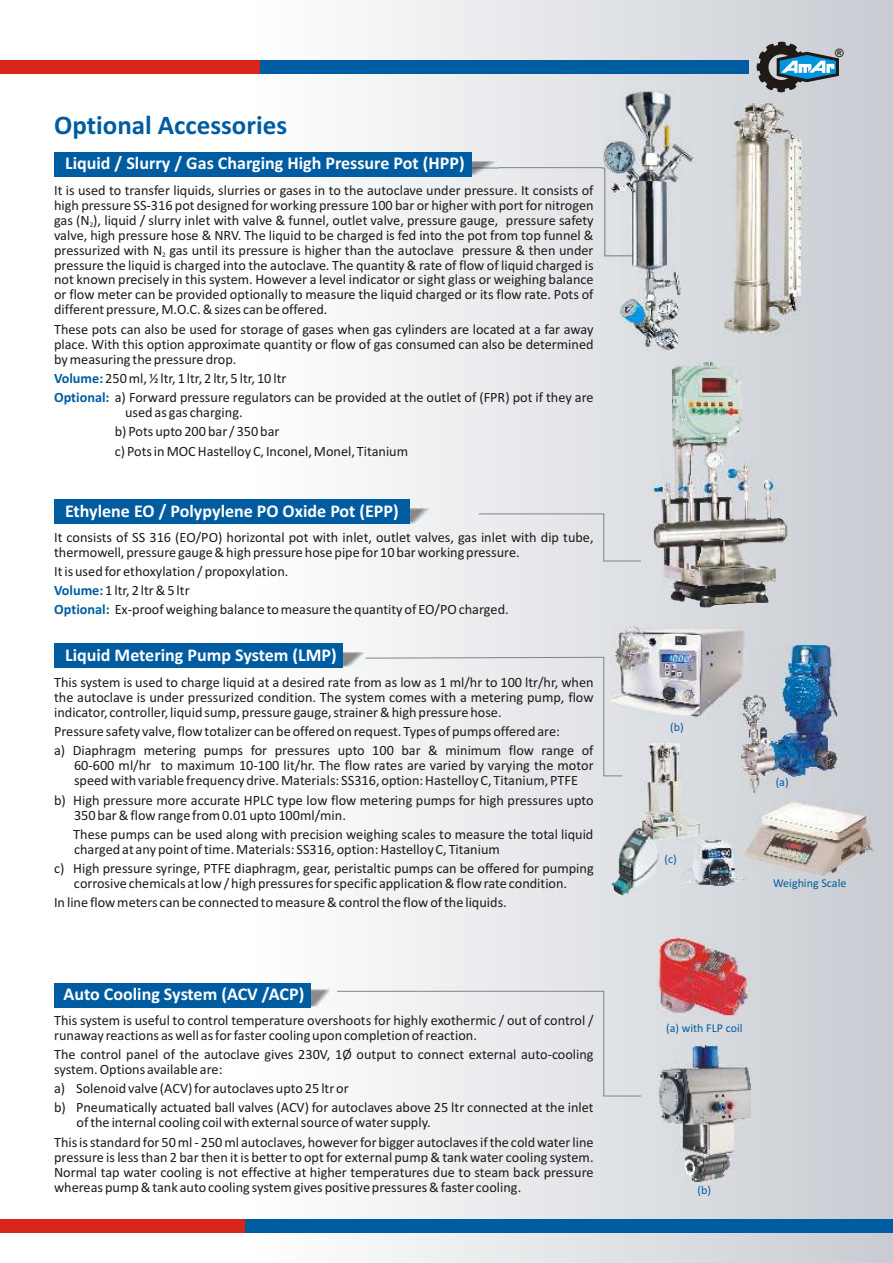
<style>
.page{position:relative;width:893px;height:1263px;background:#fff}
.page>*{position:absolute;margin:0;border:0;box-sizing:border-box;transform-origin:0 0}
.t1{font:700 27px "Calibri";color:#005ca1}
.t2{font:700 18px "Calibri";color:#fff}
.t3{font:14.25px/15px "Calibri";color:#1f1a17}
.t4{font:12px "Calibri";color:#005ca1}
.t5{font:700 11.55px "Arial";color:#1f1a17}
.t6{font:7.2px "Calibri";color:#1f1a17}
.s1{font-weight:700;color:#005ca1}
</style>
<div class="page">
<div style="left:0;top:0;width:893px;height:1263px;background:linear-gradient(to right,#fff,#cbcfd5)"></div>
<svg style="left:756px;top:41px;width:84px;height:52px;background:#79909d"></svg>
<div style="left:257px;top:60px;width:491px;height:14px;background:#005ca1"></div>
<div style="left:0;top:60px;width:260px;height:14px;background:#d9261c"></div>
<div style="left:242px;top:1219px;width:651px;height:13px;background:#005ca1"></div>
<div style="left:0;top:1219px;width:245px;height:13px;background:#d9261c"></div>
<img style="left:409px;top:508px;width:21px;height:16px">
<div style="left:54px;top:499px;width:355px;height:25px;background:#005ca1"></div>
<img style="left:343px;top:651px;width:24px;height:17px">
<div style="left:54px;top:643px;width:289px;height:25px;background:#005ca1"></div>
<img style="left:311px;top:989px;width:20px;height:19px">
<div style="left:54px;top:983px;width:257px;height:25px;background:#005ca1"></div>
<div style="left:461px;top:167px;width:141px;height:90px;background:#e6e8eb"></div>
<img style="left:472px;top:160px;width:26px;height:17px">
<div style="left:54px;top:152px;width:418px;height:25px;background:#005ca1"></div>
<div style="left:478px;top:513px;width:164px;height:49px;background:#e4e6e9"></div>
<svg style="left:365px;top:656px;width:258px;height:121px"></svg>
<svg style="left:336px;top:990px;width:306px;height:107px"></svg>
<img style="left:657px;top:936px;width:94px;height:79px">
<img style="left:657px;top:1045px;width:93px;height:136px">
<img style="left:746px;top:801px;width:127px;height:74px">
<img style="left:740px;top:645px;width:97px;height:148px">
<img style="left:612px;top:827px;width:46px;height:68px">
<img style="left:640px;top:743px;width:62px;height:99px">
<img style="left:682px;top:837px;width:65px;height:50px">
<img style="left:652px;top:360px;width:137px;height:249px">
<img style="left:619px;top:297px;width:61px;height:55px">
<img style="left:619px;top:299px;width:27px;height:26px">
<img style="left:619px;top:300px;width:19px;height:17px">
<svg style="left:622px;top:302px;width:13px;height:13px"></svg>
<img style="left:602px;top:91px;width:93px;height:206px">
<img style="left:724px;top:104px;width:79px;height:229px">
<img style="left:612px;top:626px;width:133px;height:92px">
<h1 class="t1" style="left:54px;top:114px;width:235px">Optional Accessories</h1>
<p class="t2" style="left:65px;top:156px;width:401px">Liquid / Slurry / Gas Charging High Pressure Pot (HPP)</p>
<p class="t3" style="left:54px;top:184px;width:541px;text-align:justify">It is used to transfer liquids, slurries or gases in to the autoclave under pressure. It consists of high pressure SS-316 pot designed for working pressure 100 bar or higher with port for nitrogen gas (N ), liquid / slurry inlet with valve &amp; funnel, outlet valve, pressure gauge, pressure safety</p>
<p class="t6" style="left:90px;top:222px;width:5px">2</p>
<p class="t3" style="left:54px;top:229px;width:541px">valve, high pressure hose &amp; NRV. The liquid to be charged is fed into the pot from top funnel &amp; pressurized with N gas until its pressure is higher than the autoclave pressure &amp; then under</p>
<p class="t6" style="left:162px;top:252px;width:5px">2</p>
<p class="t3" style="left:54px;top:258px;width:541px;text-align:justify">pressure the liquid is charged into the autoclave. The quantity &amp; rate of flow of liquid charged is not known precisely in this system. However a level indicator or sight glass or weighing balance or flow meter can be provided optionally to measure the liquid charged or its flow rate. Pots of different pressure, M.O.C. &amp; sizes can be offered.</p>
<p class="t3" style="left:54px;top:323px;width:541px;text-align:justify">These pots can also be used for storage of gases when gas cylinders are located at a far away place. With this option approximate quantity or flow of gas consumed can also be determined by measuring the pressure drop.</p>
<p class="t3" style="left:54px;top:370px;width:541px;line-height:19.2px"><span class="s1">Volume:</span>250 ml, ½ ltr, 1 ltr, 2 ltr, 5 ltr, 10 ltr<br><span class="s1">Optional:</span> a) Forward pressure regulators can be provided at the outlet of (FPR) pot if they are</p>
<p class="t3" style="left:115px;top:404px;width:295px;line-height:19.2px;text-indent:10px">used as gas charging.<br>b) Pots upto 200 bar / 350 bar<br>c) Pots in MOC Hastelloy C, Inconel, Monel, Titanium</p>
<p class="t2" style="left:65px;top:503px;width:335px">Ethylene EO / Polypylene PO Oxide Pot (EPP)</p>
<p class="t3" style="left:54px;top:530px;width:541px">It consists of SS 316 (EO/PO) horizontal pot with inlet, outlet valves, gas inlet with dip tube, thermowell, pressure gauge &amp; high pressure hose pipe for 10 bar working pressure.</p>
<p class="t3" style="left:54px;top:563px;width:456px;line-height:19.2px">It is used for ethoxylation / propoxylation.<br><span class="s1">Volume:</span>1 ltr, 2 ltr &amp; 5 ltr<br><span class="s1">Optional:</span> Ex-proof weighing balance to measure the quantity of EO/PO charged.</p>
<p class="t2" style="left:65px;top:647px;width:273px">Liquid Metering Pump System (LMP)</p>
<p class="t3" style="left:54px;top:676px;width:541px;text-align:justify">This system is used to charge liquid at a desired rate from as low as 1 ml/hr to 100 ltr/hr, when the autoclave is under pressurized condition. The system comes with a metering pump, flow indicator, controller, liquid sump, pressure gauge, strainer &amp; high pressure hose.</p>
<p class="t3" style="left:54px;top:723px;width:541px;line-height:19.2px">Pressure safety valve, flow totalizer can be offered on request. Types of pumps offered are:<br>a) Diaphragm metering pumps for pressures upto 100 bar &amp; minimum flow range of</p>
<p class="t3" style="left:74px;top:759px;width:521px">60-600 ml/hr to maximum 10-100 lit/hr. The flow rates are varied by varying the motor speed with variable frequency drive. Materials: SS316, option: Hastelloy C, Titanium, PTFE</p>
<p class="t3" style="left:74px;top:793px;width:521px;text-indent:-20px">b) High pressure more accurate HPLC type low flow metering pumps for high pressures upto<br>350 bar &amp; flow range from 0.01 upto 100ml/min.</p>
<p class="t3" style="left:73px;top:828px;width:522px">These pumps can be used along with precision weighing scales to measure the total liquid charged at any point of time. Materials: SS316, option: Hastelloy C, Titanium</p>
<p class="t3" style="left:54px;top:862px;width:541px;text-align:center">c) High pressure syringe, PTFE diaphragm, gear, peristaltic pumps can be offered for pumping corrosive chemicals at low / high pressures for specific application &amp; flow rate condition.</p>
<p class="t3" style="left:54px;top:896px;width:454px">In line flow meters can be connected to measure &amp; control the flow of the liquids.</p>
<p class="t2" style="left:64px;top:987px;width:242px">Auto Cooling System (ACV /ACP)</p>
<p class="t3" style="left:54px;top:1014px;width:541px">This system is useful to control temperature overshoots for highly exothermic / out of control / runaway reactions as well as for faster cooling upon completion of reaction.</p>
<p class="t3" style="left:54px;top:1048px;width:541px">The control panel of the autoclave gives 230V, 1Ø output to connect external auto-cooling system. Options available are:</p>
<p class="t3" style="left:54px;top:1080px;width:541px;line-height:19.2px">a) Solenoid valve (ACV) for autoclaves upto 25 ltr or<br>b) Pneumatically actuated ball valves (ACV) for autoclaves above 25 ltr connected at the inlet</p>
<p class="t3" style="left:54px;top:1114px;width:541px;line-height:19.2px;text-indent:23px">of the internal cooling coil with external source of water supply.<br>This is standard for 50 ml - 250 ml autoclaves, however for bigger autoclaves if the cold water line</p>
<p class="t3" style="left:54px;top:1150px;width:541px;text-align:justify">pressure is less than 2 bar then it is better to opt for external pump &amp; tank water cooling system.<br>Normal tap water cooling is not effective at higher temperatures due to steam back pressure whereas pump &amp; tank auto cooling system gives positivepressures &amp; faster cooling.</p>
<p class="t5" style="left:835px;top:49px;width:10px">®</p>
<p class="t4" style="left:670px;top:722px;width:15px">(b)</p>
<p class="t4" style="left:664px;top:854px;width:14px">(c)</p>
<p class="t4" style="left:776px;top:777px;width:15px">(a)</p>
<p class="t4" style="left:773px;top:878px;width:75px">Weighing Scale</p>
<p class="t4" style="left:666px;top:1023px;width:78px">(a) with FLP coil</p>
<p class="t4" style="left:697px;top:1185px;width:15px">(b)</p>
</div>
